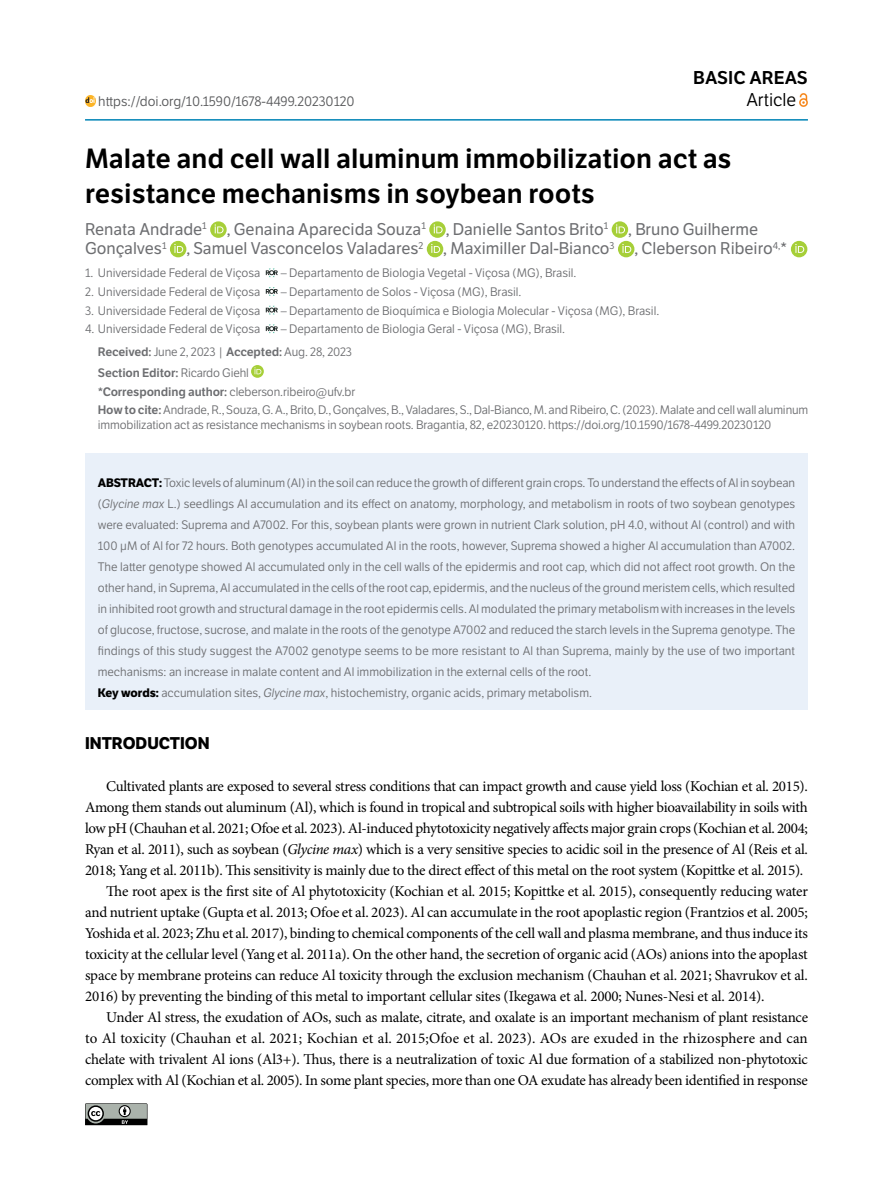
<style>
.page{position:relative;width:893px;height:1191px;background:#fff}
.page>*{position:absolute;margin:0;border:0;box-sizing:border-box;transform-origin:0 0}
.t1{font:600 27px/34.5px "LFT Etica";color:#000}
.t2{font:600 18px "LFT Etica";color:#000}
.t3{font:18px "LFT Etica";color:#000}
.t4{font:16.5px/19.5px "LFT Etica";color:#6d6e71}
.t5{font:700 16.5px "LFT Etica";color:#000}
.t6{font:15px "Minion Pro";letter-spacing:-.015em;color:#000}
.t7{font:15px "Minion Pro";letter-spacing:.01em;color:#000}
.t8{font:13.5px "LFT Etica";letter-spacing:-.005em;color:#58595b}
.t9{font:12px/21px "LFT Etica";color:#6d6e71}
.s1{font-weight:600}
.s2{font-weight:700;color:#000}
.s3{font-style:italic}
</style>
<div class="page">
<div style="left:85px;top:453px;width:723px;height:257px;background:#e9f0f9"></div>
<svg style="left:210px;top:221px;width:17px;height:17px"></svg>
<svg style="left:215px;top:224px;width:9px;height:9px"></svg>
<svg style="left:429px;top:221px;width:17px;height:17px"></svg>
<svg style="left:434px;top:224px;width:9px;height:9px"></svg>
<svg style="left:612px;top:221px;width:16px;height:17px"></svg>
<svg style="left:616px;top:224px;width:9px;height:9px"></svg>
<div style="left:170px;top:241px;width:16px;height:16px;background:#a6cf38;border-radius:50%"></div>
<svg style="left:174px;top:244px;width:9px;height:9px"></svg>
<div style="left:427px;top:241px;width:16px;height:16px;background:#a6cf38;border-radius:50%"></div>
<svg style="left:431px;top:244px;width:9px;height:9px"></svg>
<div style="left:618px;top:241px;width:16px;height:16px;background:#a6cf38;border-radius:50%"></div>
<svg style="left:622px;top:244px;width:9px;height:9px"></svg>
<div style="left:791px;top:241px;width:16px;height:16px;background:#a6cf38;border-radius:50%"></div>
<svg style="left:795px;top:244px;width:9px;height:9px"></svg>
<svg style="left:266px;top:268px;width:12px;height:9px"></svg>
<svg style="left:266px;top:287px;width:12px;height:9px"></svg>
<svg style="left:266px;top:306px;width:12px;height:8px"></svg>
<svg style="left:266px;top:324px;width:12px;height:9px"></svg>
<svg style="left:251px;top:365px;width:13px;height:13px"></svg>
<svg style="left:254px;top:367px;width:7px;height:7px"></svg>
<svg style="left:85px;top:1103px;width:63px;height:23px"></svg>
<svg style="left:85px;top:96px;width:11px;height:10px"></svg>
<hr style="left:85px;top:119px;width:723px;height:2px;background:#0084b6">
<svg style="left:800px;top:94px;width:8px;height:12px"></svg>
<p class="t8" style="left:98px;top:94px;width:258px">https://doi.org/10.1590/1678-4499.20230120</p>
<h2 class="t2" style="left:693px;top:67px;width:116px">BASIC AREAS</h2>
<h2 class="t3" style="left:746px;top:90px;width:51px">Article</h2>
<h1 class="t1" style="left:85px;top:142px;width:648px">Malate and cell wall aluminum immobilization act as resistance mechanisms in soybean roots</h1>
<h3 class="t4" style="left:85px;top:220px;width:704px">Renata Andrade<sup>1</sup> , Genaina Aparecida Souza<sup>1</sup> , Danielle Santos Brito<sup>1</sup> , Bruno Guilherme<br>Gonçalves<sup>1</sup> , Samuel Vasconcelos Valadares<sup>2</sup> , Maximiller Dal-Bianco<sup>3</sup> , Cleberson Ribeiro<sup>4,</sup>*</h3>
<p class="t9" style="left:85px;top:263px;width:177px">1. Universidade Federal de Viçosa</p>
<p class="t9" style="left:281px;top:263px;width:297px">– Departamento de Biologia Vegetal - Viçosa (MG), Brasil.</p>
<p class="t9" style="left:85px;top:281px;width:177px">2. Universidade Federal de Viçosa</p>
<p class="t9" style="left:281px;top:281px;width:242px">– Departamento de Solos - Viçosa (MG), Brasil.</p>
<p class="t9" style="left:85px;top:300px;width:177px">3. Universidade Federal de Viçosa</p>
<p class="t9" style="left:281px;top:300px;width:380px">– Departamento de Bioquímica e Biologia Molecular - Viçosa (MG), Brasil.</p>
<p class="t9" style="left:85px;top:319px;width:177px">4. Universidade Federal de Viçosa</p>
<p class="t9" style="left:98px;top:318px;width:469px;line-height:23px;text-indent:183px">– Departamento de Biologia Geral - Viçosa (MG), Brasil.<br><span class="s1">Received:</span> June 2, 2023 | <span class="s1">Accepted:</span> Aug. 28, 2023</p>
<p class="t9" style="left:98px;top:364px;width:712px;line-height:18.6px"><span class="s1">Section Editor:</span> Ricardo Giehl<br><span class="s1">*Corresponding author:</span> cleberson.ribeiro@ufv.br<br><span class="s1">How to cite:</span> Andrade, R., Souza, G. A., Brito, D., Gonçalves, B., Valadares, S., Dal-Bianco, M. and Ribeiro, C. (2023). Malate and cell wall aluminum</p>
<p class="t9" style="left:98px;top:414px;width:675px">immobilization act as resistance mechanisms in soybean roots. Bragantia, 82, e20230120. https://doi.org/10.1590/1678-4499.20230120</p>
<p class="t9" style="left:98px;top:473px;width:699px"><span class="s2">ABSTRACT:</span> Toxic levels of aluminum (Al) in the soil can reduce the growth of different grain crops. To understand the effects of Al in soybean (<span class="s3">Glycine max</span> L.) seedlings Al accumulation and its effect on anatomy, morphology, and metabolism in roots of two soybean genotypes were evaluated: Suprema and A7002. For this, soybean plants were grown in nutrient Clark solution, pH 4.0, without Al (control) and with 100 µM of Al for 72 hours. Both genotypes accumulated Al in the roots, however, Suprema showed a higher Al accumulation than A7002.<br>The latter genotype showed Al accumulated only in the cell walls of the epidermis and root cap, which did not affect root growth. On the other hand, in Suprema, Al accumulated in the cells of the root cap, epidermis, and the nucleus of the ground meristem cells, which resulted in inhibited root growth and structural damage in the root epidermis cells. Al modulated the primary metabolism with increases in the levels of glucose, fructose, sucrose, and malate in the roots of the genotype A7002 and reduced the starch levels in the Suprema genotype. The findings of this study suggest the A7002 genotype seems to be more resistant to Al than Suprema, mainly by the use of two important mechanisms: an increase in malate content and Al immobilization in the external cells of the root.<br><span class="s2">Key words:</span> accumulation sites, <span class="s3">Glycine max</span>, histochemistry, organic acids, primary metabolism.</p>
<h3 class="t5" style="left:85px;top:733px;width:126px">INTRODUCTION</h3>
<p class="t6" style="left:106px;top:776px;width:703px">Cultivated plants are exposed to several stress conditions that can impact growth and cause yield loss (Kochian et al. 2015).</p>
<p class="t6" style="left:85px;top:797px;width:724px">Among them stands out aluminum (Al), which is found in tropical and subtropical soils with higher bioavailability in soils with</p>
<p class="t6" style="left:85px;top:818px;width:724px">low pH (Chauhan et al. 2021; Ofoe et al. 2023). Al-induced phytotoxicity negatively affects major grain crops (Kochian et al. 2004;</p>
<p class="t6" style="left:85px;top:839px;width:724px">Ryan et al. 2011), such as soybean (<span class="s3">Glycine max</span>) which is a very sensitive species to acidic soil in the presence of Al (Reis et al.</p>
<p class="t6" style="left:85px;top:860px;width:720px">2018; Yang et al. 2011b). This sensitivity is mainly due to the direct effect of this metal on the root system (Kopittke et al. 2015).</p>
<p class="t6" style="left:106px;top:881px;width:703px">The root apex is the first site of Al phytotoxicity (Kochian et al. 2015; Kopittke et al. 2015), consequently reducing water</p>
<p class="t6" style="left:85px;top:902px;width:724px">and nutrient uptake (Gupta et al. 2013; Ofoe et al. 2023). Al can accumulate in the root apoplastic region (Frantzios et al. 2005;</p>
<p class="t6" style="left:85px;top:923px;width:724px">Yoshida et al. 2023; Zhu et al. 2017), binding to chemical components of the cell wall and plasma membrane, and thus induce its</p>
<p class="t6" style="left:85px;top:944px;width:724px">toxicity at the cellular level (Yang et al. 2011a). On the other hand, the secretion of organic acid (AOs) anions into the apoplast</p>
<p class="t6" style="left:85px;top:965px;width:724px">space by membrane proteins can reduce Al toxicity through the exclusion mechanism (Chauhan et al. 2021; Shavrukov et al.</p>
<p class="t6" style="left:85px;top:986px;width:681px">2016) by preventing the binding of this metal to important cellular sites (Ikegawa et al. 2000; Nunes-Nesi et al. 2014).</p>
<p class="t6" style="left:106px;top:1007px;width:703px">Under Al stress, the exudation of AOs, such as malate, citrate, and oxalate is an important mechanism of plant resistance</p>
<p class="t7" style="left:85px;top:1028px;width:724px">to Al toxicity (Chauhan et al. 2021; Kochian et al. 2015;Ofoe et al. 2023). AOs are exuded in the rhizosphere and can</p>
<p class="t6" style="left:85px;top:1049px;width:724px">chelate with trivalent Al ions (Al3+). Thus, there is a neutralization of toxic Al due formation of a stabilized non-phytotoxic</p>
<p class="t6" style="left:85px;top:1070px;width:724px">complex with Al (Kochian et al. 2005). In some plant species, more than one OA exudate has already been identified in response</p>
</div>
